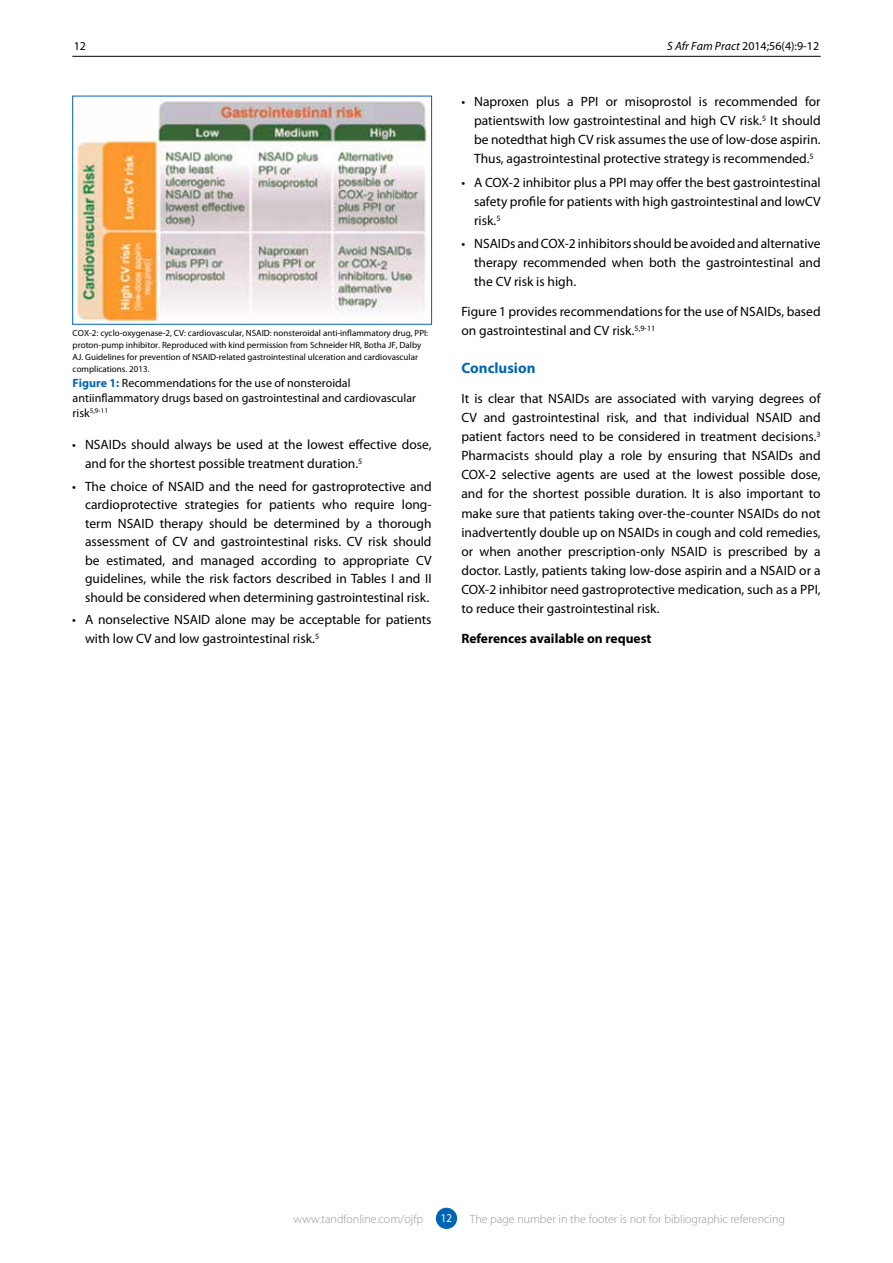
<style>
.page{position:relative;width:893px;height:1263px;background:#fff}
.page>*{position:absolute;margin:0;border:0;box-sizing:border-box;transform-origin:0 0}
.t1{font:700 15px "Myriad Pro";color:#0066b3}
.t2{font:13.5px/19px "Myriad Pro";color:#000;text-align:justify}
.t3{font:700 13.5px "Myriad Pro";color:#000}
.t4{font:12px/15px "Myriad Pro";color:#000}
.t5{font:300 12px "Myriad Pro";color:#939598}
.t6{font:12px "Myriad Pro";color:#fff;scale:.9 1}
.t7{font:9px/12px "Myriad Pro";color:#000}
.t8{font:7.2px "Myriad Pro";color:#000}
.s1{font-style:italic}
.s2{font-weight:700;color:#0066b3}
.s3{font-size:12px}
</style>
<div class="page">
<hr style="left:72px;top:56px;width:749px;height:1px;background:#000">
<div style="left:436px;top:1208px;width:21px;height:21px;background:#0066b3;border-radius:50%"></div>
<img style="left:74px;top:98px;width:353px;height:224px">
<div style="left:72px;top:96px;width:360px;height:229px;border:1px solid #0066b3"></div>
<p class="t4" style="left:74px;top:39px;width:14px">12</p>
<p class="t4" style="left:667px;top:39px;width:153px"><span class="s1">S Afr Fam Pract</span> 2014;56(4):9-12</p>
<p class="t7" style="left:73px;top:327px;width:357px">COX-2: cyclo-oxygenase-2, CV: cardiovascular, NSAID: nonsteroidal anti-inflammatory drug, PPI: proton-pump inhibitor. Reproduced with kind permission from Schneider HR, Botha JF, Dalby AJ. Guidelines for prevention of NSAID-related gastrointestinal ulceration and cardiovascular complications. 2013.</p>
<p class="t4" style="left:73px;top:376px;width:345px"><span class="s2">Figure 1:</span> Recommendations for the use of nonsteroidal antiinflammatory drugs based on gastrointestinal and cardiovascular</p>
<p class="t8" style="left:73px;top:407px;width:37px"><span class="s3">risk</span>5,9-11</p>
<p class="t2" style="left:85px;top:436px;width:348px;line-height:18.5px;text-indent:-13px">• NSAIDs should always be used at the lowest effective dose, and for the shortest possible treatment duration.<sup>5</sup></p>
<p class="t2" style="left:85px;top:477px;width:348px;line-height:18.5px;text-indent:-13px">• The choice of NSAID and the need for gastroprotective and cardioprotective strategies for patients who require long&shy;term NSAID therapy should be determined by a thorough assessment of CV and gastrointestinal risks. CV risk should be estimated, and managed according to appropriate CV guidelines, while the risk factors described in Tables I and II should be considered when determining gastrointestinal risk.</p>
<p class="t2" style="left:85px;top:611px;width:348px;line-height:18.5px;text-indent:-13px">• A nonselective NSAID alone may be acceptable for patients with low CV and low gastrointestinal risk.<sup>5</sup></p>
<p class="t2" style="left:474px;top:92px;width:348px;text-indent:-13px">• Naproxen plus a PPI or misoprostol is recommended for patientswith low gastrointestinal and high CV risk.<sup>5</sup> It should be notedthat high CV risk assumes the use of low-dose aspirin.<br>Thus, agastrointestinal protective strategy is recommended.<sup>5</sup></p>
<p class="t2" style="left:474px;top:173px;width:348px;text-indent:-13px">• A COX-2 inhibitor plus a PPI may offer the best gastrointestinal safety profile for patients with high gastrointestinal and lowCV risk.<sup>5</sup></p>
<p class="t2" style="left:474px;top:234px;width:348px;text-indent:-13px">• NSAIDs and COX-2 inhibitors should be avoided and alternative therapy recommended when both the gastrointestinal and the CV risk is high.</p>
<p class="t2" style="left:461px;top:302px;width:361px">Figure 1 provides recommendations for the use of NSAIDs, based on gastrointestinal and CV risk.<sup>5,9-11</sup></p>
<p class="t1" style="left:461px;top:360px;width:76px">Conclusion</p>
<p class="t2" style="left:461px;top:389px;width:361px">It is clear that NSAIDs are associated with varying degrees of CV and gastrointestinal risk, and that individual NSAID and patient factors need to be considered in treatment decisions.<sup>3<br></sup>Pharmacists should play a role by ensuring that NSAIDs and COX-2 selective agents are used at the lowest possible dose, and for the shortest possible duration. It is also important to make sure that patients taking over-the-counter NSAIDs do not inadvertently double up on NSAIDs in cough and cold remedies, or when another prescription-only NSAID is prescribed by a doctor. Lastly, patients taking low-dose aspirin and a NSAID or a COX-2 inhibitor need gastroprotective medication, such as a PPI, to reduce their gastrointestinal risk.</p>
<p class="t3" style="left:461px;top:631px;width:192px">References available on request</p>
<p class="t5" style="left:294px;top:1213px;width:131px">www.tandfonline.com/ojfp</p>
<p class="t6" style="left:441px;top:1212px;width:14px">12</p>
<p class="t5" style="left:470px;top:1213px;width:317px">The page number in the footer is not for bibliographic referencing</p>
</div>
